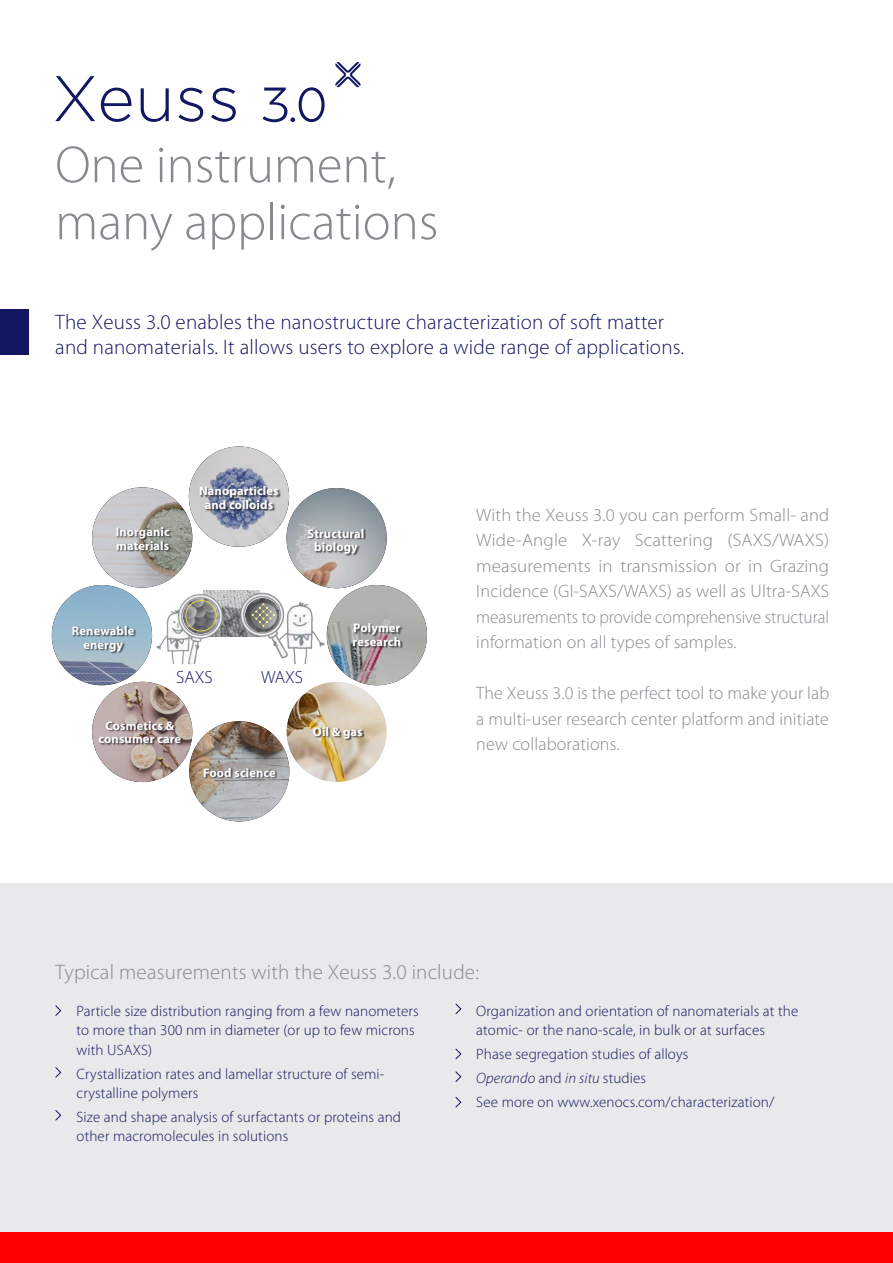
<style>
.page{position:relative;width:893px;height:1263px;background:#fff}
.page>*{position:absolute;margin:0;border:0;box-sizing:border-box;transform-origin:0 0}
.t1{font:300 52.5px/57px "Myriad Pro";color:#868a8e}
.t2{font:300 21px/25.5px "Myriad Pro";letter-spacing:.01em;color:#121761}
.t3{font:300 21px "Myriad Pro";letter-spacing:.01em;color:#868a8e}
.t4{font:300 18px/25.5px "Myriad Pro";letter-spacing:.01em;color:#868a8e;text-align:justify}
.t5{font:300 17.7px "Myriad Pro";letter-spacing:.005em;color:#121761}
.t6{font:300 15px/19.5px "Myriad Pro";letter-spacing:.01em;color:#121761}
.t7{font:700 12.45px/13.6px "Myriad Pro";letter-spacing:.01em;color:#fff;text-align:center}
.s1{font-style:italic}
</style>
<div class="page">
<div style="left:0;top:884px;width:893px;height:379px;background:#e7e9ea"></div>
<div style="left:0;top:310px;width:29px;height:45px;background:#121761"></div>
<svg style="left:55px;top:1005px;width:7px;height:11px"></svg>
<svg style="left:55px;top:1067px;width:7px;height:11px"></svg>
<svg style="left:455px;top:1003px;width:7px;height:12px"></svg>
<svg style="left:455px;top:1048px;width:7px;height:12px"></svg>
<svg style="left:455px;top:1071px;width:7px;height:11px"></svg>
<svg style="left:55px;top:1110px;width:7px;height:11px"></svg>
<svg style="left:55px;top:76px;width:40px;height:45px"></svg>
<svg style="left:101px;top:88px;width:30px;height:34px"></svg>
<svg style="left:141px;top:88px;width:28px;height:34px"></svg>
<svg style="left:178px;top:88px;width:25px;height:34px"></svg>
<svg style="left:211px;top:88px;width:25px;height:34px"></svg>
<svg style="left:263px;top:87px;width:62px;height:35px"></svg>
<svg style="left:335px;top:62px;width:26px;height:25px"></svg>
<img style="left:92px;top:682px;width:100px;height:100px;border-radius:50px">
<img style="left:52px;top:585px;width:100px;height:100px;border-radius:50px">
<img style="left:92px;top:487px;width:100px;height:101px;border-radius:50px">
<img style="left:189px;top:446px;width:100px;height:101px;border-radius:50px">
<img style="left:286px;top:488px;width:101px;height:100px;border-radius:50px">
<img style="left:327px;top:585px;width:100px;height:100px;border-radius:50px">
<img style="left:286px;top:682px;width:101px;height:100px;border-radius:50px">
<img style="left:189px;top:721px;width:100px;height:100px;border-radius:50px">
<div style="left:308px;top:529px;width:58px;height:27px;background:#231f20;opacity:.75"></div>
<div style="left:353px;top:624px;width:50px;height:24px;background:#231f20;opacity:.75"></div>
<div style="left:313px;top:727px;width:52px;height:14px;background:#231f20;opacity:.75"></div>
<div style="left:204px;top:768px;width:74px;height:11px;background:#231f20;opacity:.75"></div>
<div style="left:99px;top:721px;width:84px;height:25px;background:#231f20;opacity:.75"></div>
<div style="left:73px;top:626px;width:63px;height:28px;background:#231f20;opacity:.75"></div>
<div style="left:117px;top:528px;width:55px;height:24px;background:#231f20;opacity:.75"></div>
<div style="left:200px;top:487px;width:81px;height:24px;background:#231f20;opacity:.75"></div>
<img style="left:204px;top:590px;width:55px;height:4px">
<img style="left:156px;top:594px;width:63px;height:70px">
<img style="left:219px;top:592px;width:106px;height:71px">
<img style="left:245px;top:598px;width:35px;height:35px;border-radius:17px">
<img style="left:183px;top:598px;width:36px;height:36px;border-radius:18px">
<svg style="left:251px;top:603px;width:24px;height:24px"></svg>
<div style="left:185px;top:600px;width:32px;height:31px;border:1px solid #e9d555;border-radius:50%"></div>
<svg style="left:455px;top:1097px;width:7px;height:11px"></svg>
<div style="left:0;top:1232px;width:893px;height:31px;background:#f00"></div>
<h1 class="t1" style="left:55px;top:141px;width:385px">One instrument, many applications</h1>
<h2 class="t2" style="left:55px;top:311px;width:630px">The Xeuss 3.0 enables the nanostructure characterization of soft matter and nanomaterials. It allows users to explore a wide range of applications.</h2>
<p class="t7" style="left:116px;top:526px;width:56px;text-align:left">Inorganic materials</p>
<p class="t7" style="left:72px;top:625px;width:64px">Renewable energy</p>
<p class="t7" style="left:199px;top:485px;width:81px">Nanoparticles and colloids</p>
<p class="t7" style="left:308px;top:528px;width:58px">Structural biology</p>
<p class="t7" style="left:353px;top:622px;width:50px;text-align:left">Polymer research</p>
<p class="t5" style="left:176px;top:671px;width:38px">SAXS</p>
<p class="t5" style="left:261px;top:671px;width:44px">WAXS</p>
<p class="t7" style="left:99px;top:720px;width:84px">Cosmetics &amp; consumer care</p>
<p class="t7" style="left:203px;top:766px;width:74px">Food science</p>
<p class="t7" style="left:313px;top:726px;width:51px">Oil &amp; gas</p>
<p class="t4" style="left:476px;top:503px;width:354px">With the Xeuss 3.0 you can perform Small- and Wide-Angle X-ray Scattering (SAXS/WAXS) measurements in transmission or in Grazing Incidence (GI-SAXS/WAXS) as well as Ultra-SAXS measurements to provide comprehensive structural information on all types of samples.</p>
<p class="t4" style="left:476px;top:682px;width:354px">The Xeuss 3.0 is the perfect tool to make your lab a multi-user research center platform and initiate new collaborations.</p>
<h2 class="t3" style="left:55px;top:964px;width:425px">Typical measurements with the Xeuss 3.0 include:</h2>
<p class="t6" style="left:77px;top:1002px;width:344px">Particle size distribution ranging from a few nanometers to more than 300 nm in diameter (or up to few microns with USAXS)</p>
<p class="t6" style="left:77px;top:1065px;width:309px">Crystallization rates and lamellar structure of semi&shy;crystalline polymers</p>
<p class="t6" style="left:77px;top:1108px;width:326px">Size and shape analysis of surfactants or proteins and other macromolecules in solutions</p>
<p class="t6" style="left:476px;top:1002px;width:324px">Organization and orientation of nanomaterials at the atomic- or the nano-scale, in bulk or at surfaces</p>
<p class="t6" style="left:476px;top:1043px;width:300px;line-height:23.7px">Phase segregation studies of alloys<br><span class="s1">Operando</span> and <span class="s1">in situ</span> studies<br>See more on www.xenocs.com/characterization/</p>
</div>
